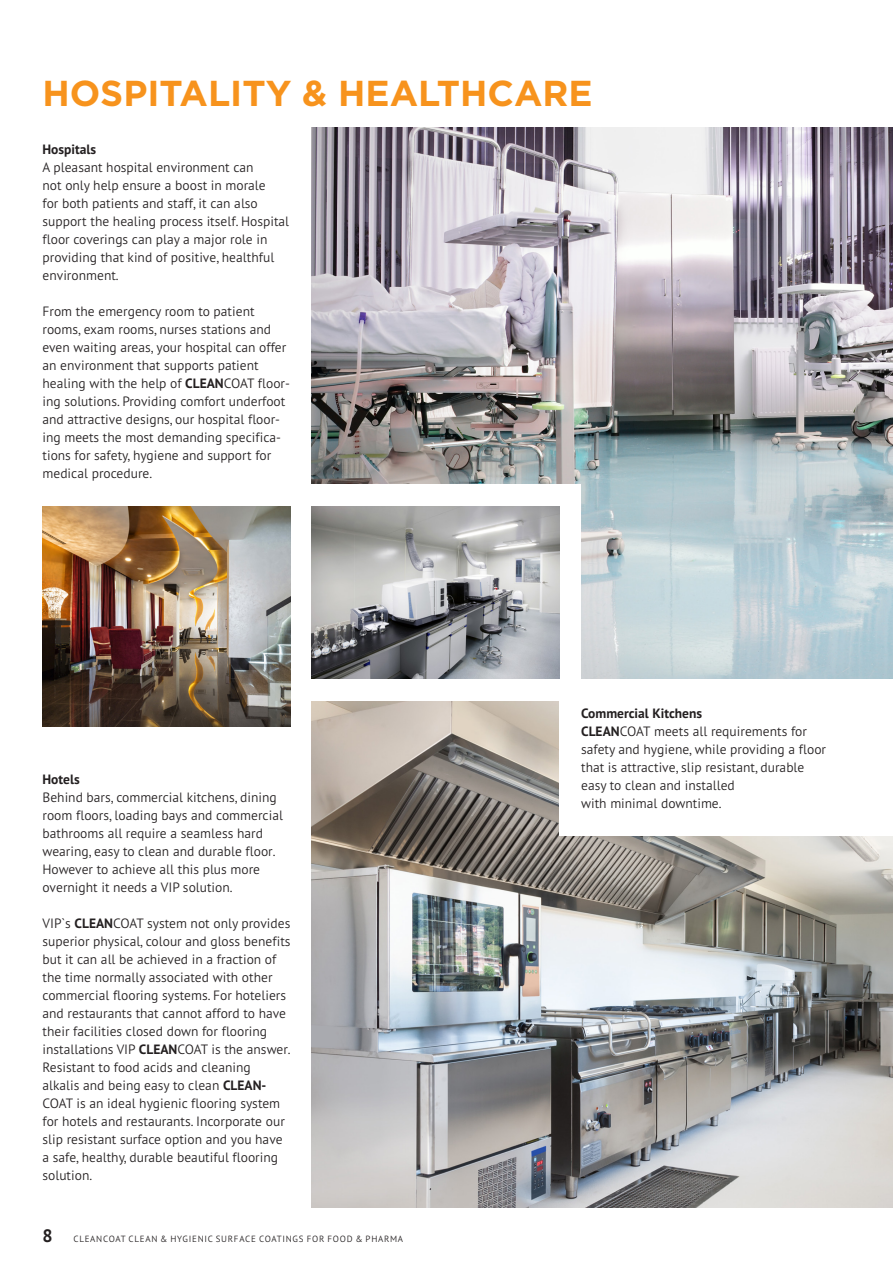
<style>
.page{position:relative;width:893px;height:1263px;background:#fff}
.page>*{position:absolute;margin:0;border:0;box-sizing:border-box;transform-origin:0 0}
.Headline{font:700 36px "Gotham";color:#f7931d}
.Bulletpoints{font:300 13.5px/18px "PT Sans Pro";color:#231f20}
.Bulletpoints-2{font:700 13.5px "PT Sans Pro";color:#231f20}
.t1{font:300 9px "PT Sans Pro";letter-spacing:.08em;color:#231f20}
.s1{font-weight:700}
.s2{font-weight:700;font-size:18px}
</style>
<div class="page">
<img style="left:312px;top:128px;width:581px;height:550px">
<div style="left:291px;top:484px;width:290px;height:218px;background:#fff"></div>
<img style="left:43px;top:506px;width:248px;height:220px">
<img style="left:312px;top:506px;width:248px;height:172px">
<img style="left:312px;top:702px;width:581px;height:506px">
<div style="left:560px;top:688px;width:333px;height:148px;background:#fff"></div>
<p class="Headline" style="left:43px;top:70px;width:552px">HOSPITALITY &amp; HEALTHCARE</p>
<p class="Bulletpoints-2" style="left:43px;top:140px;width:55px">Hospitals</p>
<p class="Bulletpoints" style="left:43px;top:158px;width:248px">A pleasant hospital environment can<br>not only help ensure a boost in morale<br>for both patients and staff, it can also support the healing process itself. Hospital floor coverings can play a major role in providing that kind of positive, healthful environment.</p>
<p class="Bulletpoints" style="left:43px;top:302px;width:249px">From the emergency room to patient rooms, exam rooms, nurses stations and even waiting areas, your hospital can offer an environment that supports patient healing with the help of <span class="s1">CLEAN</span>COAT floor&shy;ing solutions. Providing comfort underfoot and attractive designs, our hospital floor&shy;ing meets the most demanding specifica&shy;tions for safety, hygiene and support for medical procedure.</p>
<p class="Bulletpoints-2" style="left:43px;top:770px;width:39px">Hotels</p>
<p class="Bulletpoints" style="left:43px;top:788px;width:242px">Behind bars, commercial kitchens, dining room floors, loading bays and commercial bathrooms all require a seamless hard wearing, easy to clean and durable floor.<br>However to achieve all this plus more overnight it needs a VIP solution.</p>
<p class="Bulletpoints" style="left:43px;top:914px;width:250px">VIP`s <span class="s1">CLEAN</span>COAT system not only provides superior physical, colour and gloss benefits but it can all be achieved in a fraction of the time normally associated with other commercial flooring systems. For hoteliers and restaurants that cannot afford to have their facilities closed down for flooring installations VIP <span class="s1">CLEAN</span>COAT is the answer.</p>
<p class="Bulletpoints" style="left:43px;top:1058px;width:244px">Resistant to food acids and cleaning alkalis and being easy to clean <span class="s1">CLEAN-</span>COAT is an ideal hygienic flooring system for hotels and restaurants. Incorporate our slip resistant surface option and you have a safe, healthy, durable beautiful flooring solution.</p>
<p class="t1" style="left:43px;top:1233px;width:362px"><span class="s2">8</span> CLEANCOAT CLEAN &amp; HYGIENIC SURFACE COATINGS FOR FOOD &amp; PHARMA</p>
<p class="Bulletpoints-2" style="left:581px;top:705px;width:122px">Commercial Kitchens</p>
<p class="Bulletpoints" style="left:581px;top:722px;width:246px"><span class="s1">CLEAN</span>COAT meets all requirements for safety and hygiene, while providing a floor that is attractive, slip resistant, durable easy to clean and installed</p>
<p class="Bulletpoints" style="left:581px;top:794px;width:142px">with minimal downtime.</p>
</div>
